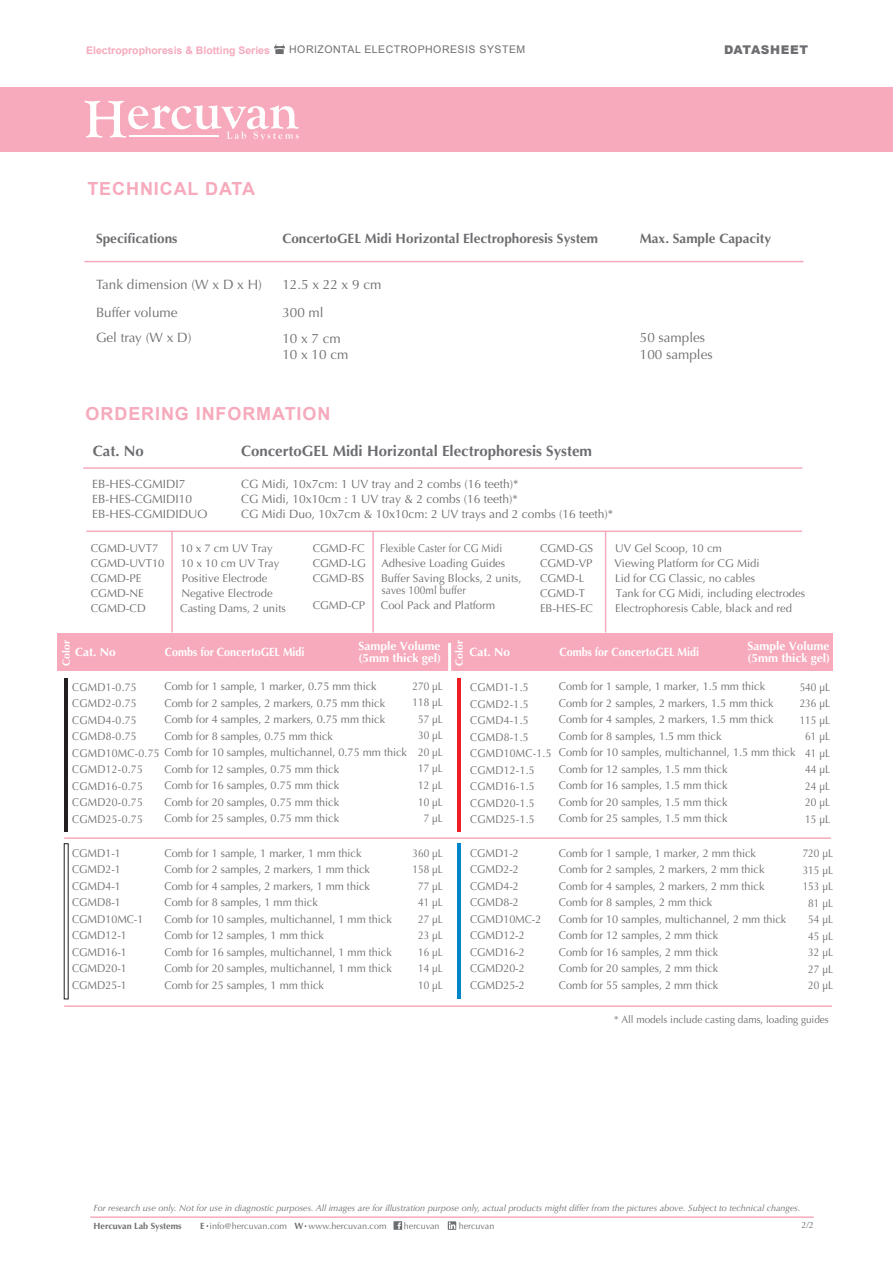
<style>
.page{position:relative;width:893px;height:1263px;background:#fff}
.page>*{position:absolute;margin:0;border:0;box-sizing:border-box;transform-origin:0 0}
.t1{font:700 18px "Arial";letter-spacing:.05em;color:#f6aabc}
.t2{font:700 15px "Optima";color:#6c6d70}
.t3{font:13.5px/26.7px "Optima";color:#6c6d70}
.t4{font:700 13.5px "Optima";color:#6c6d70}
.t5{font:12px/15px "Optima";color:#6c6d70}
.t6{font:700 12px/12px "Optima";color:#fff}
.t7{font:700 12px "Optima";color:#fff;scale:.9 1}
.t8{font:900 12px "Arial";letter-spacing:.05em;color:#6c6d70}
.t9{font:11.25px/16.5px "Optima";color:#6c6d70}
.t10{font:11.25px/16.5px "Optima";color:#6c6d70;text-align:center;scale:.9 1}
.t11{font:11.25px/16.5px "Optima";color:#6c6d70;scale:.95 1}
.t12{font:11.25px/16.5px "Optima";color:#6c6d70;text-align:justify;scale:.93 1}
.t13{font:11.25px/16.5px "Optima";letter-spacing:.025em;color:#6c6d70;scale:.93 1}
.t14{font:10.5px "Optima";color:#6c6d70;scale:.95 1}
.t15{font:700 10.5px "Arial";color:#f6aabc}
.t16{font:10.5px "Arial";letter-spacing:.05em;color:#6c6d70}
.t17{font:700 10.5px "Optima";letter-spacing:.01em;color:#fff}
.t18{font:italic 9px "Optima";color:#6c6d70}
.t19{font:9px "Optima";color:#6c6d70}
.t20{font:700 9px "Optima";color:#6c6d70}
.s1{font-weight:700}
</style>
<div class="page">
<div style="left:0;top:87px;width:893px;height:65px;background:#f6aabc"></div>
<svg style="left:84px;top:101px;width:215px;height:39px"></svg>
<hr style="left:129px;top:136px;width:90px;height:1px;background:#fff">
<hr style="left:84px;top:261px;width:719px;height:1px;background:#f6aabc">
<hr style="left:83px;top:467px;width:719px;height:2px;background:#f6aabc">
<svg style="left:274px;top:44px;width:11px;height:10px"></svg>
<hr style="left:64px;top:837px;width:767px;height:2px;background:#f6aabc">
<hr style="left:64px;top:1005px;width:768px;height:2px;background:#f6aabc">
<hr style="left:64px;top:678px;width:4px;height:154px;background:#231f20">
<svg style="left:64px;top:843px;width:4px;height:156px"></svg>
<hr style="left:457px;top:678px;width:4px;height:154px;background:#ee1d23">
<hr style="left:457px;top:844px;width:4px;height:155px;background:#0084ca">
<hr style="left:372px;top:532px;width:2px;height:100px;background:#f6aabc">
<hr style="left:605px;top:532px;width:1px;height:100px;background:#f6aabc">
<hr style="left:171px;top:532px;width:2px;height:100px;background:#f6aabc">
<hr style="left:86px;top:530px;width:716px;height:2px;background:#f6aabc">
<div style="left:58px;top:633px;width:775px;height:37px;background:#f6aabc"></div>
<hr style="left:448px;top:643px;width:3px;height:179px;background:#fff">
<hr style="left:90px;top:1216px;width:724px;height:2px;background:#f6aabc">
<svg style="left:393px;top:1221px;width:9px;height:9px"></svg>
<svg style="left:448px;top:1221px;width:8px;height:9px"></svg>
<p class="t15" style="left:86px;top:43px;width:185px">Electroprophoresis &amp; Blotting Series</p>
<p class="t16" style="left:289px;top:43px;width:238px">HORIZONTAL ELECTROPHORESIS SYSTEM</p>
<p class="t8" style="left:724px;top:41px;width:85px">DATASHEET</p>
<h1 class="t1" style="left:87px;top:177px;width:169px">TECHNICAL DATA</h1>
<p class="t4" style="left:96px;top:231px;width:83px">Specifications</p>
<p class="t4" style="left:282px;top:231px;width:317px">ConcertoGEL Midi Horizontal Electrophoresis System</p>
<p class="t4" style="left:640px;top:231px;width:133px">Max. Sample Capacity</p>
<p class="t3" style="left:96px;top:271px;width:167px;line-height:27.5px">Tank dimension (W x D x H)<br>Buffer volume</p>
<p class="t3" style="left:282px;top:272px;width:101px">12.5 x 22 x 9 cm<br>300 ml<br>10 x 7 cm</p>
<p class="t3" style="left:282px;top:341px;width:68px">10 x 10 cm</p>
<p class="t3" style="left:96px;top:325px;width:97px">Gel tray (W x D)</p>
<p class="t3" style="left:640px;top:330px;width:74px;line-height:16.2px">50 samples<br>100 samples</p>
<h1 class="t1" style="left:86px;top:402px;width:246px">ORDERING INFORMATION</h1>
<h2 class="t2" style="left:93px;top:442px;width:52px">Cat. No</h2>
<h2 class="t2" style="left:241px;top:442px;width:352px">ConcertoGEL Midi Horizontal Electrophoresis System</h2>
<p class="t5" style="left:92px;top:477px;width:117px">EB-HES-CGMIDI7<br>EB-HES-CGMIDI10<br>EB-HES-CGMIDIDUO</p>
<p class="t5" style="left:241px;top:476px;width:374px">CG Midi, 10x7cm: 1 UV tray and 2 combs (16 teeth)*<br>CG Midi, 10x10cm : 1 UV tray &amp; 2 combs (16 teeth)*<br>CG Midi Duo, 10x7cm &amp; 10x10cm: 2 UV trays and 2 combs (16 teeth)*</p>
<p class="t9" style="left:540px;top:540px;width:55px">CGMD-GS</p>
<p class="t9" style="left:615px;top:540px;width:108px">UV Gel Scoop, 10 cm</p>
<p class="t9" style="left:540px;top:555px;width:54px">CGMD-VP</p>
<p class="t9" style="left:614px;top:555px;width:147px">Viewing Platform for CG Midi</p>
<p class="t9" style="left:540px;top:570px;width:46px">CGMD-L</p>
<p class="t9" style="left:615px;top:570px;width:142px">Lid for CG Classic, no cables</p>
<p class="t9" style="left:540px;top:585px;width:47px">CGMD-T</p>
<p class="t9" style="left:616px;top:585px;width:191px">Tank for CG Midi, including electrodes</p>
<p class="t9" style="left:540px;top:600px;width:55px">EB-HES-EC</p>
<p class="t9" style="left:615px;top:600px;width:178px">Electrophoresis Cable, black and red</p>
<p class="t9" style="left:313px;top:540px;width:53px">CGMD-FC</p>
<p class="t10" style="left:380px;top:540px;width:137px">Flexible Caster for CG Midi</p>
<p class="t9" style="left:313px;top:555px;width:55px">CGMD-LG</p>
<p class="t9" style="left:381px;top:555px;width:125px">Adhesive Loading Guides</p>
<p class="t9" style="left:313px;top:570px;width:53px">CGMD-BS</p>
<p class="t9" style="left:381px;top:572px;width:142px;line-height:12px">Buffer Saving Blocks, 2 units, saves 100ml buffer</p>
<p class="t9" style="left:313px;top:597px;width:54px">CGMD-CP</p>
<p class="t9" style="left:381px;top:597px;width:116px">Cool Pack and Platform</p>
<p class="t9" style="left:91px;top:540px;width:69px">CGMD-UVT7</p>
<p class="t9" style="left:180px;top:540px;width:94px">10 x 7 cm UV Tray</p>
<p class="t9" style="left:91px;top:555px;width:75px">CGMD-UVT10</p>
<p class="t9" style="left:181px;top:555px;width:100px">10 x 10 cm UV Tray</p>
<p class="t9" style="left:91px;top:570px;width:52px">CGMD-PE</p>
<p class="t9" style="left:182px;top:570px;width:87px">Positive Electrode</p>
<p class="t9" style="left:91px;top:585px;width:55px">CGMD-NE</p>
<p class="t9" style="left:181px;top:585px;width:93px">Negative Electrode</p>
<p class="t9" style="left:91px;top:600px;width:57px">CGMD-CD</p>
<p class="t9" style="left:180px;top:600px;width:107px">Casting Dams, 2 units</p>
<p class="t17" style="left:60px;top:666px;width:28px;rotate:-90deg">Color</p>
<p class="t17" style="left:453px;top:666px;width:28px;rotate:-90deg">Color</p>
<p class="t6" style="left:75px;top:646px;width:42px">Cat. No</p>
<p class="t6" style="left:358px;top:640px;width:84px">Sample Volume (5mm thick gel)</p>
<p class="t6" style="left:469px;top:646px;width:42px">Cat. No</p>
<p class="t6" style="left:747px;top:640px;width:84px">Sample Volume (5mm thick gel)</p>
<p class="t7" style="left:165px;top:645px;width:157px">Combs for ConcertoGEL Midi</p>
<p class="t7" style="left:559px;top:645px;width:157px">Combs for ConcertoGEL Midi</p>
<p class="t9" style="left:164px;top:678px;width:214px">Comb for 1 sample, 1 marker, 0.75 mm thick</p>
<p class="t9" style="left:164px;top:695px;width:222px">Comb for 2 samples, 2 markers, 0.75 mm thick</p>
<p class="t9" style="left:164px;top:711px;width:222px">Comb for 4 samples, 2 markers, 0.75 mm thick</p>
<p class="t9" style="left:164px;top:728px;width:170px">Comb for 8 samples, 0.75 mm thick</p>
<p class="t12" style="left:72px;top:744px;width:362px">CGMD10MC-0.75 Comb for 10 samples, multichannel, 0.75 mm thick</p>
<p class="t9" style="left:164px;top:761px;width:176px">Comb for 12 samples, 0.75 mm thick</p>
<p class="t9" style="left:164px;top:777px;width:176px">Comb for 16 samples, 0.75 mm thick</p>
<p class="t9" style="left:164px;top:794px;width:176px">Comb for 20 samples, 0.75 mm thick</p>
<p class="t9" style="left:164px;top:810px;width:176px">Comb for 25 samples, 0.75 mm thick</p>
<p class="t9" style="left:164px;top:844px;width:229px">Comb for 1 sample, 1 marker, 1 mm thick Comb for 2 samples, 2 markers, 1 mm thick Comb for 4 samples, 2 markers, 1 mm thick Comb for 8 samples, 1 mm thick<br>Comb for 10 samples, multichannel, 1 mm thick Comb for 12 samples, 1 mm thick<br>Comb for 16 samples, multichannel, 1 mm thick Comb for 20 samples, multichannel, 1 mm thick Comb for 25 samples, 1 mm thick</p>
<p class="t10" style="left:412px;top:678px;width:35px;text-align:right">270 µL<br>118 µL<br>57 µL<br>30 µL<br>20 µL<br>17 µL<br>12 µL<br>10 µL<br>7 µL</p>
<p class="t10" style="left:412px;top:845px;width:35px">360 µL<br>158 µL<br>77 µL<br>41 µL<br>27 µL<br>23 µL<br>16 µL<br>14 µL<br>10 µL</p>
<p class="t12" style="left:72px;top:679px;width:71px">CGMD1-0.75<br>CGMD2-0.75<br>CGMD4-0.75<br>CGMD8-0.75</p>
<p class="t12" style="left:72px;top:761px;width:77px">CGMD12-0.75<br>CGMD16-0.75<br>CGMD20-0.75<br>CGMD25-0.75</p>
<p class="t11" style="left:72px;top:844px;width:77px">CGMD1-1<br>CGMD2-1<br>CGMD4-1<br>CGMD8-1<br>CGMD10MC-1<br>CGMD12-1<br>CGMD16-1<br>CGMD20-1<br>CGMD25-1</p>
<p class="t13" style="left:470px;top:679px;width:89px">CGMD1-1.5<br>CGMD2-1.5<br>CGMD4-1.5<br>CGMD8-1.5<br>CGMD10MC-1.5<br>CGMD12-1.5<br>CGMD16-1.5<br>CGMD20-1.5<br>CGMD25-1.5</p>
<p class="t11" style="left:470px;top:845px;width:77px">CGMD1-2<br>CGMD2-2<br>CGMD4-2<br>CGMD8-2<br>CGMD10MC-2<br>CGMD12-2<br>CGMD16-2<br>CGMD20-2<br>CGMD25-2</p>
<p class="t9" style="left:559px;top:678px;width:238px">Comb for 1 sample, 1 marker, 1.5 mm thick Comb for 2 samples, 2 markers, 1.5 mm thick Comb for 4 samples, 2 markers, 1.5 mm thick Comb for 8 samples, 1.5 mm thick<br>Comb for 10 samples, multichannel, 1.5 mm thick Comb for 12 samples, 1.5 mm thick<br>Comb for 16 samples, 1.5 mm thick<br>Comb for 20 samples, 1.5 mm thick<br>Comb for 25 samples, 1.5 mm thick</p>
<p class="t9" style="left:559px;top:845px;width:229px">Comb for 1 sample, 1 marker, 2 mm thick Comb for 2 samples, 2 markers, 2 mm thick Comb for 4 samples, 2 markers, 2 mm thick Comb for 8 samples, 2 mm thick<br>Comb for 10 samples, multichannel, 2 mm thick Comb for 12 samples, 2 mm thick<br>Comb for 16 samples, 2 mm thick<br>Comb for 20 samples, 2 mm thick<br>Comb for 55 samples, 2 mm thick</p>
<p class="t10" style="left:800px;top:679px;width:35px">540 µL<br>236 µL<br>115 µL<br>61 µL<br>41 µL<br>44 µL<br>24 µL<br>20 µL<br>15 µL</p>
<p class="t10" style="left:803px;top:845px;width:35px">720 µL<br>315 µL<br>153 µL<br>81 µL<br>54 µL<br>45 µL<br>32 µL<br>27 µL<br>20 µL</p>
<p class="t14" style="left:614px;top:1013px;width:227px">* All models include casting dams, loading guides</p>
<p class="t18" style="left:94px;top:1202px;width:708px">For research use only. Not for use in diagnostic purposes. All images are for illustration purpose only, actual products might differ from the pictures above. Subject to technical changes.</p>
<p class="t20" style="left:94px;top:1221px;width:90px">Hercuvan Lab Systems</p>
<p class="t19" style="left:200px;top:1220px;width:188px"><span class="s1">E</span> info@hercuvan.com <span class="s1">W</span> www.hercuvan.com</p>
<p class="t19" style="left:404px;top:1220px;width:37px">hercuvan</p>
<p class="t19" style="left:459px;top:1221px;width:37px">hercuvan</p>
<p class="t19" style="left:801px;top:1219px;width:14px">2/2</p>
</div>
